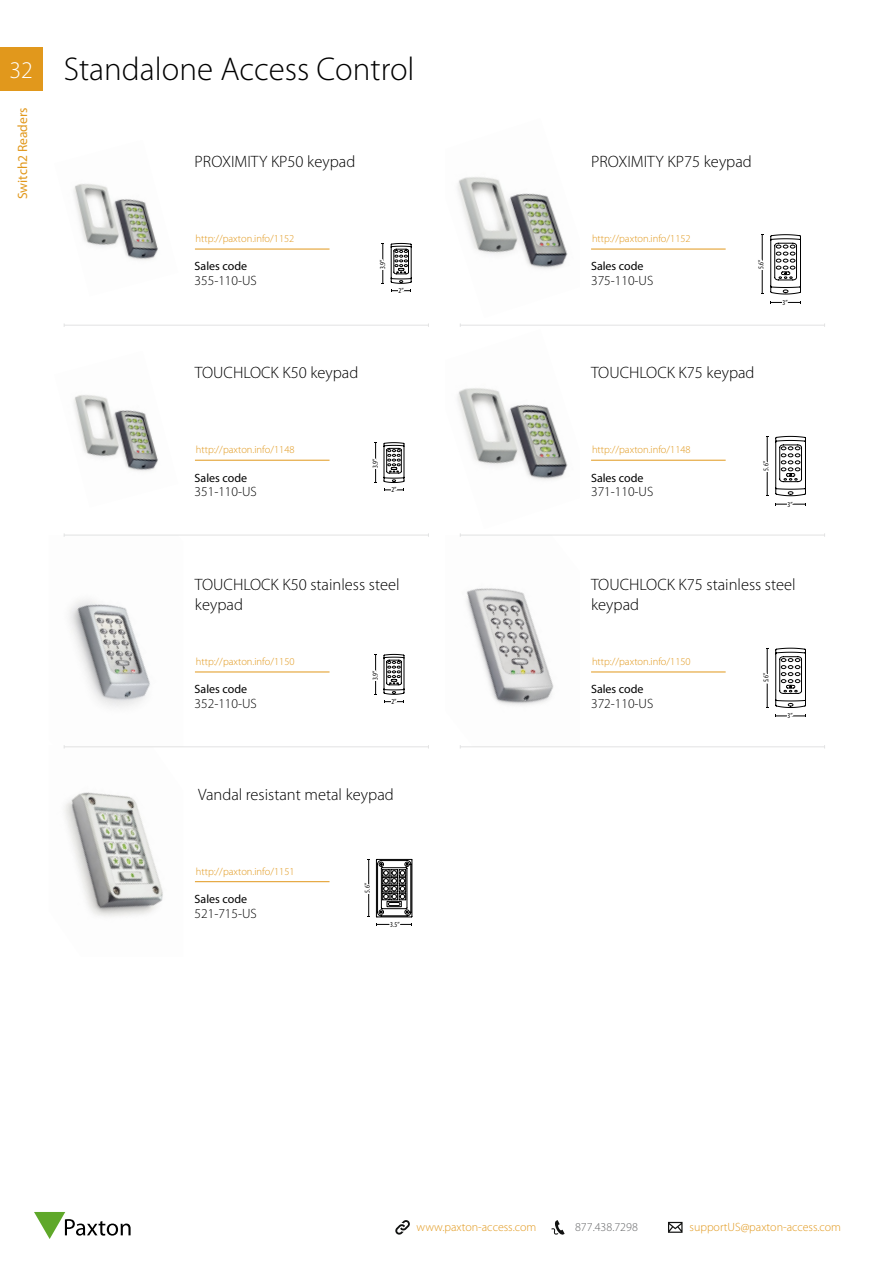
<style>
.page{position:relative;width:893px;height:1263px;background:#fff}
.page>*{position:absolute;margin:0;border:0;box-sizing:border-box;transform-origin:0 0}
.t1{font:300 33px "Myriad Pro";color:#000}
.t2{font:300 16.5px/19.8px "Myriad Pro";color:#000}
.t3{font:300 13.5px "Myriad Pro";color:#000}
.t4{font:13.5px "Myriad Pro";color:#e1981c}
.t5{font:12px "Myriad Pro";color:#000}
.t6{font:300 12px "Myriad Pro";color:#e1981c}
.t7{font:300 12px "Myriad Pro";color:#646567}
.t8{font:300 10.5px "Myriad Pro";color:#e1981c}
.t9{font:condensed 7.5px "Myriad Pro";color:#000}
.s1{font-size:24px;color:#fff}
</style>
<div class="page">
<hr style="left:195px;top:881px;width:135px;height:1px;background:#e1981c">
<hr style="left:195px;top:672px;width:135px;height:1px;background:#e1981c">
<hr style="left:591px;top:672px;width:135px;height:1px;background:#e1981c">
<hr style="left:195px;top:249px;width:135px;height:1px;background:#e1981c">
<hr style="left:591px;top:249px;width:135px;height:1px;background:#e1981c">
<svg style="left:766px;top:648px;width:40px;height:69px"></svg>
<svg style="left:374px;top:654px;width:31px;height:49px"></svg>
<svg style="left:367px;top:859px;width:45px;height:67px"></svg>
<img style="left:466px;top:588px;width:88px;height:118px">
<img style="left:63px;top:535px;width:87px;height:173px">
<img style="left:63px;top:745px;width:100px;height:172px">
<svg style="left:381px;top:243px;width:31px;height:49px"></svg>
<svg style="left:761px;top:234px;width:40px;height:70px"></svg>
<img style="left:74px;top:395px;width:84px;height:77px">
<img style="left:73px;top:183px;width:85px;height:77px">
<img style="left:457px;top:388px;width:111px;height:92px">
<img style="left:457px;top:177px;width:111px;height:92px">
<svg style="left:374px;top:442px;width:31px;height:49px"></svg>
<svg style="left:766px;top:436px;width:40px;height:70px"></svg>
<hr style="left:195px;top:460px;width:135px;height:1px;background:#e1981c">
<hr style="left:591px;top:460px;width:135px;height:1px;background:#e1981c">
<hr style="left:64px;top:535px;width:364px;height:1px;background:#c4c5c6">
<hr style="left:64px;top:746px;width:364px;height:1px;background:#c4c5c6">
<hr style="left:64px;top:325px;width:364px;height:1px;background:#c4c5c6">
<hr style="left:460px;top:535px;width:365px;height:1px;background:#c4c5c6">
<hr style="left:460px;top:746px;width:365px;height:1px;background:#c4c5c6">
<hr style="left:460px;top:325px;width:365px;height:1px;background:#c4c5c6">
<svg style="left:34px;top:1212px;width:97px;height:27px"></svg>
<div style="left:0;top:48px;width:43px;height:43px;background:#e1981c"></div>
<svg style="left:395px;top:1220px;width:15px;height:14px"></svg>
<svg style="left:551px;top:1220px;width:14px;height:14px"></svg>
<svg style="left:668px;top:1222px;width:15px;height:11px"></svg>
<h1 class="t1" style="left:10px;top:49px;width:406px"><span class="s1">32</span> Standalone Access Control</h1>
<p class="t4" style="left:14px;top:199px;width:94px;rotate:-90deg">Switch2 Readers</p>
<p class="t2" style="left:195px;top:151px;width:162px">PROXIMITY KP50 keypad</p>
<p class="t2" style="left:591px;top:151px;width:162px">PROXIMITY KP75 keypad</p>
<p class="t8" style="left:196px;top:233px;width:100px">http://paxton.info/1152</p>
<p class="t8" style="left:592px;top:232px;width:100px">http://paxton.info/1152</p>
<p class="t9" style="left:378px;top:269px;width:11px;rotate:-90deg">3.9”</p>
<p class="t5" style="left:195px;top:259px;width:54px">Sales code</p>
<p class="t5" style="left:591px;top:259px;width:54px">Sales code</p>
<p class="t3" style="left:195px;top:272px;width:64px">355-110-US</p>
<p class="t3" style="left:591px;top:272px;width:64px">375-110-US</p>
<p class="t9" style="left:399px;top:286px;width:7px">2”</p>
<p class="t9" style="left:757px;top:269px;width:11px;rotate:-90deg">5.6”</p>
<p class="t9" style="left:783px;top:298px;width:7px">3”</p>
<p class="t2" style="left:195px;top:363px;width:165px">TOUCHLOCK K50 keypad</p>
<p class="t2" style="left:591px;top:363px;width:165px">TOUCHLOCK K75 keypad</p>
<p class="t8" style="left:196px;top:444px;width:100px">http://paxton.info/1148</p>
<p class="t8" style="left:592px;top:444px;width:100px">http://paxton.info/1148</p>
<p class="t5" style="left:195px;top:470px;width:54px">Sales code</p>
<p class="t5" style="left:591px;top:470px;width:54px">Sales code</p>
<p class="t3" style="left:195px;top:483px;width:64px">351-110-US</p>
<p class="t3" style="left:591px;top:483px;width:64px">371-110-US</p>
<p class="t9" style="left:371px;top:468px;width:11px;rotate:-90deg">3.9”</p>
<p class="t9" style="left:391px;top:485px;width:7px">2”</p>
<p class="t9" style="left:762px;top:471px;width:11px;rotate:-90deg">5.6”</p>
<p class="t9" style="left:788px;top:500px;width:7px">3”</p>
<p class="t2" style="left:195px;top:574px;width:206px">TOUCHLOCK K50 stainless steel keypad</p>
<p class="t2" style="left:591px;top:574px;width:206px">TOUCHLOCK K75 stainless steel keypad</p>
<p class="t8" style="left:196px;top:655px;width:100px">http://paxton.info/1150</p>
<p class="t8" style="left:592px;top:655px;width:100px">http://paxton.info/1150</p>
<p class="t9" style="left:371px;top:680px;width:11px;rotate:-90deg">3.9”</p>
<p class="t9" style="left:762px;top:682px;width:11px;rotate:-90deg">5.6”</p>
<p class="t5" style="left:195px;top:682px;width:54px">Sales code</p>
<p class="t5" style="left:591px;top:682px;width:54px">Sales code</p>
<p class="t3" style="left:195px;top:695px;width:64px">352-110-US</p>
<p class="t9" style="left:391px;top:697px;width:7px">2”</p>
<p class="t2" style="left:198px;top:784px;width:197px">Vandal resistant metal keypad</p>
<p class="t8" style="left:196px;top:865px;width:100px">http://paxton.info/1151</p>
<p class="t5" style="left:195px;top:892px;width:54px">Sales code</p>
<p class="t3" style="left:195px;top:905px;width:64px">521-715-US</p>
<p class="t9" style="left:363px;top:893px;width:11px;rotate:-90deg">5.6”</p>
<p class="t9" style="left:390px;top:920px;width:11px">3.5”</p>
<p class="t3" style="left:591px;top:695px;width:64px">372-110-US</p>
<p class="t9" style="left:788px;top:711px;width:7px">3”</p>
<p class="t6" style="left:417px;top:1220px;width:121px">www.paxton-access.com</p>
<p class="t7" style="left:575px;top:1220px;width:64px">877.438.7298</p>
<p class="t6" style="left:689px;top:1220px;width:153px">supportUS@paxton-access.com</p>
</div>
